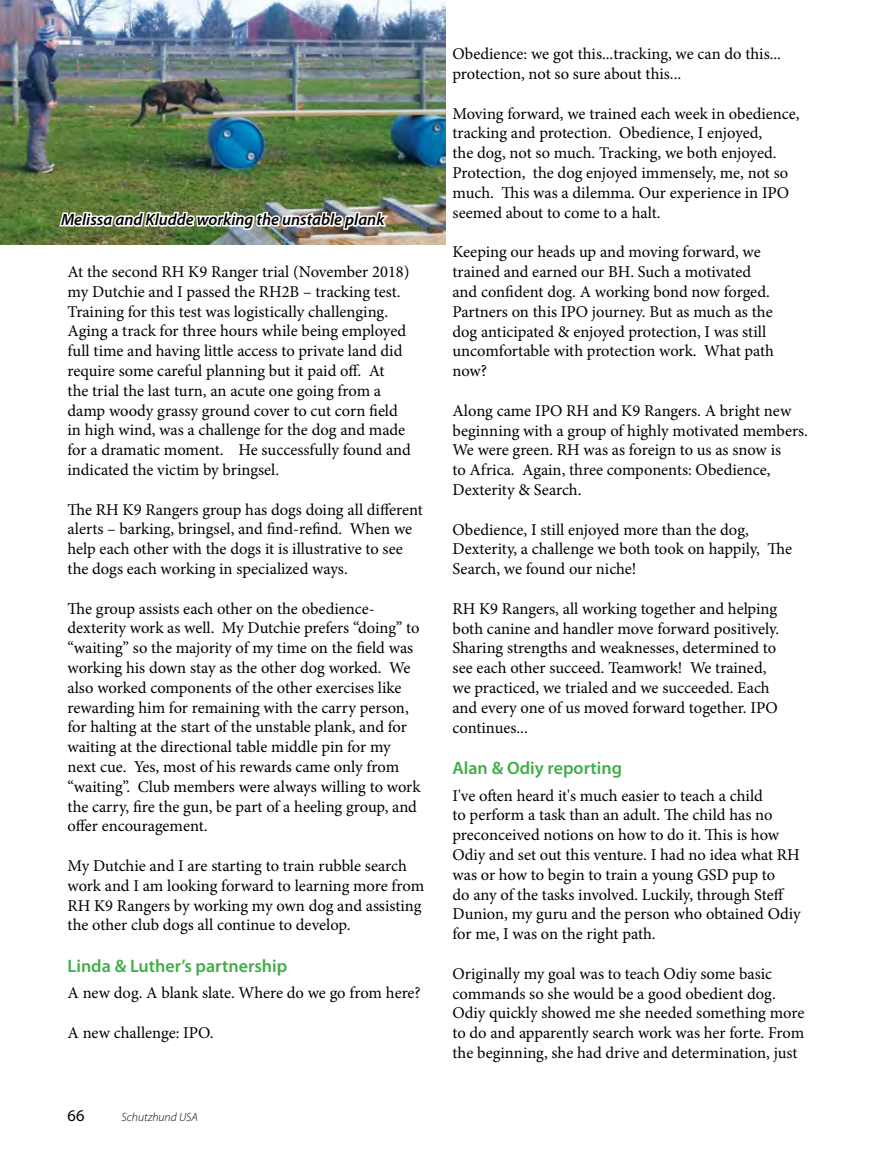
<style>
.page{position:relative;width:878px;height:1168px;background:#fff}
.page>*{position:absolute;margin:0;border:0;box-sizing:border-box;transform-origin:0 0}
.t1{font:600 18px "Myriad Pro";color:#41ad49}
.t2{font:16.5px/19.8px "Minion Pro";letter-spacing:-.005em;color:#000}
.t3{font:italic 600 16.5px "Myriad Pro";color:#000}
.t4{font:16.5px "Myriad Pro";color:#000}
.t5{font:italic 300 12px "Myriad Pro";color:#000}
</style>
<div class="page">
<img style="left:0;top:0;width:445px;height:245px">
<img style="left:57px;top:190px;width:335px;height:53px">
<p class="t3" style="left:61px;top:209px;width:325px">Melissa and Kludde working the unstable plank</p>
<p class="t2" style="left:68px;top:262px;width:345px">At the second RH K9 Ranger trial (November 2018) my Dutchie and I passed the RH2B – tracking test.<br>Training for this test was logistically challenging.<br>Aging a track for three hours while being employed full time and having little access to private land did require some careful planning but it paid off. At<br>the trial the last turn, an acute one going from a damp woody grassy ground cover to cut corn field in high wind, was a challenge for the dog and made for a dramatic moment. He successfully found and indicated the victim by bringsel.</p>
<p class="t2" style="left:68px;top:499px;width:357px">The RH K9 Rangers group has dogs doing all different alerts – barking, bringsel, and find-refind. When we help each other with the dogs it is illustrative to see the dogs each working in specialized ways.</p>
<p class="t2" style="left:68px;top:598px;width:354px">The group assists each other on the obedience&shy;dexterity work as well. My Dutchie prefers “doing” to “waiting” so the majority of my time on the field was working his down stay as the other dog worked. We also worked components of the other exercises like rewarding him for remaining with the carry person, for halting at the start of the unstable plank, and for waiting at the directional table middle pin for my next cue. Yes, most of his rewards came only from “waiting”. Club members were always willing to work the carry, fire the gun, be part of a heeling group, and offer encouragement.</p>
<p class="t2" style="left:68px;top:856px;width:358px">My Dutchie and I are starting to train rubble search work and I am looking forward to learning more from RH K9 Rangers by working my own dog and assisting the other club dogs all continue to develop.</p>
<p class="t1" style="left:68px;top:954px;width:221px">Linda &amp; Luther’s partnership</p>
<p class="t2" style="left:68px;top:983px;width:355px">A new dog. A blank slate. Where do we go from here?</p>
<p class="t2" style="left:68px;top:1023px;width:148px">A new challenge: IPO.</p>
<p class="t4" style="left:68px;top:1105px;width:18px">66</p>
<p class="t5" style="left:122px;top:1109px;width:78px">Schutzhund USA</p>
<p class="t2" style="left:452px;top:44px;width:330px">Obedience: we got this...tracking, we can do this... protection, not so sure about this...</p>
<p class="t2" style="left:452px;top:104px;width:348px">Moving forward, we trained each week in obedience, tracking and protection. Obedience, I enjoyed,<br>the dog, not so much. Tracking, we both enjoyed.<br>Protection, the dog enjoyed immensely, me, not so much. This was a dilemma. Our experience in IPO seemed about to come to a halt.</p>
<p class="t2" style="left:452px;top:242px;width:323px">Keeping our heads up and moving forward, we trained and earned our BH. Such a motivated and confident dog. A working bond now forged.<br>Partners on this IPO journey. But as much as the dog anticipated &amp; enjoyed protection, I was still uncomfortable with protection work. What path now?</p>
<p class="t2" style="left:452px;top:401px;width:357px">Along came IPO RH and K9 Rangers. A bright new beginning with a group of highly motivated members.<br>We were green. RH was as foreign to us as snow is<br>to Africa. Again, three components: Obedience, Dexterity &amp; Search.</p>
<p class="t2" style="left:452px;top:519px;width:341px">Obedience, I still enjoyed more than the dog,<br>Dexterity, a challenge we both took on happily, The<br>Search, we found our niche!</p>
<p class="t2" style="left:452px;top:599px;width:328px">RH K9 Rangers, all working together and helping both canine and handler move forward positively.<br>Sharing strengths and weaknesses, determined to see each other succeed. Teamwork! We trained, we practiced, we trialed and we succeeded. Each and every one of us moved forward together. IPO continues...</p>
<p class="t1" style="left:452px;top:756px;width:171px">Alan &amp; Odiy reporting</p>
<p class="t2" style="left:452px;top:785px;width:350px">I've often heard it's much easier to teach a child<br>to perform a task than an adult. The child has no preconceived notions on how to do it. This is how Odiy and set out this venture. I had no idea what RH was or how to begin to train a young GSD pup to<br>do any of the tasks involved. Luckily, through Steff Dunion, my guru and the person who obtained Odiy for me, I was on the right path.</p>
<p class="t2" style="left:452px;top:964px;width:353px">Originally my goal was to teach Odiy some basic commands so she would be a good obedient dog.<br>Odiy quickly showed me she needed something more to do and apparently search work was her forte. From the beginning, she had drive and determination, just</p>
</div>
